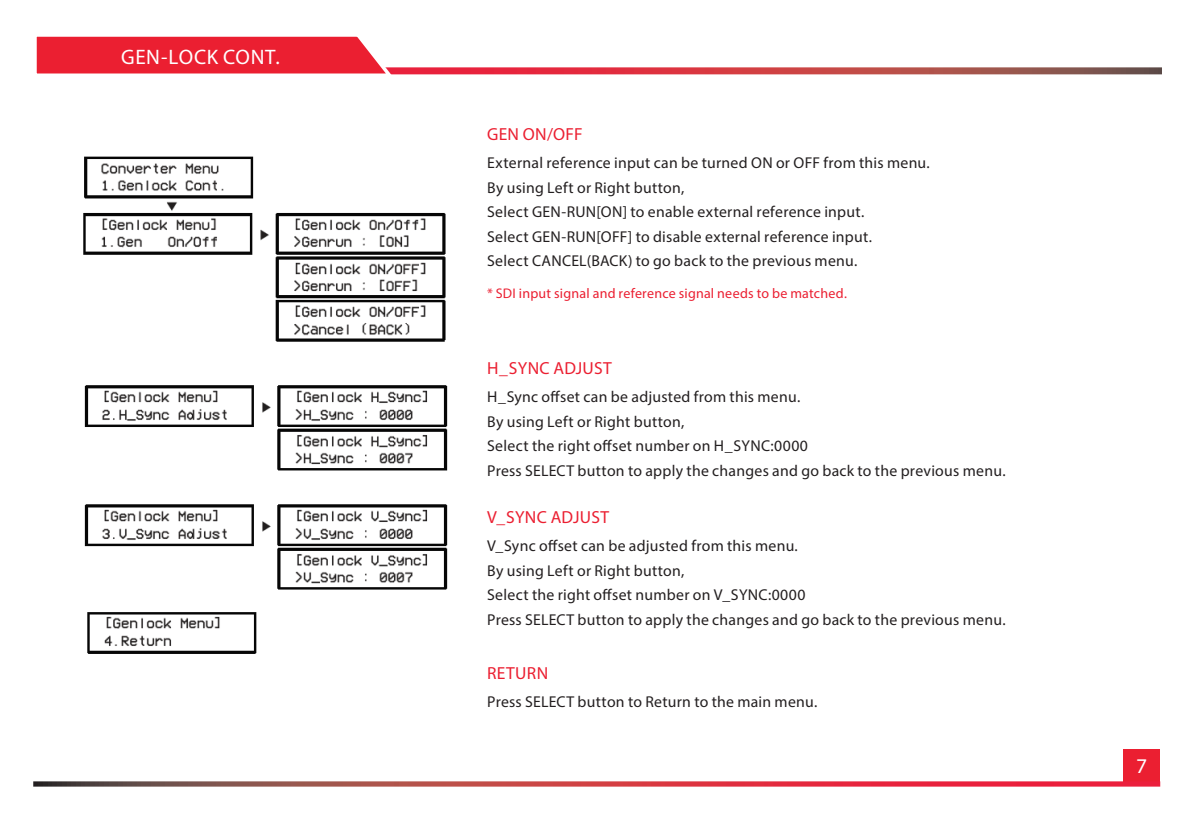
<style>
.page{position:relative;width:1197px;height:819px;background:#fff}
.page>*{position:absolute;margin:0;border:0;box-sizing:border-box;transform-origin:0 0}
.t1{font:21px "Myriad Pro";letter-spacing:.03em;color:#fff}
.t2{font:17.5px "Myriad Pro";letter-spacing:.02em;color:#eb1f31}
.t3{font:15.75px/24.5px "Myriad Pro";letter-spacing:.02em;color:#231f20}
.t4{font:14px "Myriad Pro";letter-spacing:.015em;color:#eb1f31}
</style>
<div class="page">
<svg style="left:397px;top:67px;width:765px;height:7px;background:#c4494e"></svg>
<div style="left:1124px;top:749px;width:36px;height:33px;background:#eb1f31"></div>
<svg style="left:36px;top:36px;width:361px;height:39px;background:#ed3a4a"></svg>
<svg style="left:33px;top:781px;width:1127px;height:6px;background:#c45259"></svg>
<img style="left:83px;top:156px;width:365px;height:498px">
<h1 class="t1" style="left:121px;top:44px;width:160px">GEN-LOCK CONT.</h1>
<p class="t2" style="left:487px;top:124px;width:97px">GEN ON/OFF</p>
<p class="t3" style="left:487px;top:151px;width:444px">External reference input can be turned ON or OFF from this menu.<br>By using Left or Right button,<br>Select GEN-RUN[ON] to enable external reference input.<br>Select GEN-RUN[OFF] to disable external reference input.<br>Select CANCEL(BACK) to go back to the previous menu.</p>
<p class="t4" style="left:487px;top:285px;width:361px">* SDI input signal and reference signal needs to be matched.</p>
<p class="t2" style="left:487px;top:358px;width:126px">H_SYNC ADJUST</p>
<p class="t3" style="left:487px;top:385px;width:520px">H_Sync offset can be adjusted from this menu.<br>By using Left or Right button,<br>Select the right offset number on H_SYNC:0000<br>Press SELECT button to apply the changes and go back to the previous menu.</p>
<p class="t2" style="left:487px;top:507px;width:123px">V_SYNC ADJUST</p>
<p class="t3" style="left:487px;top:533px;width:520px">V_Sync offset can be adjusted from this menu.<br>By using Left or Right button,<br>Select the right offset number on V_SYNC:0000<br>Press SELECT button to apply the changes and go back to the previous menu.</p>
<p class="t2" style="left:487px;top:662px;width:63px">RETURN</p>
<p class="t3" style="left:487px;top:689px;width:332px">Press SELECT button to Return to the main menu.</p>
<h1 class="t1" style="left:1136px;top:753px;width:13px">7</h1>
</div>
